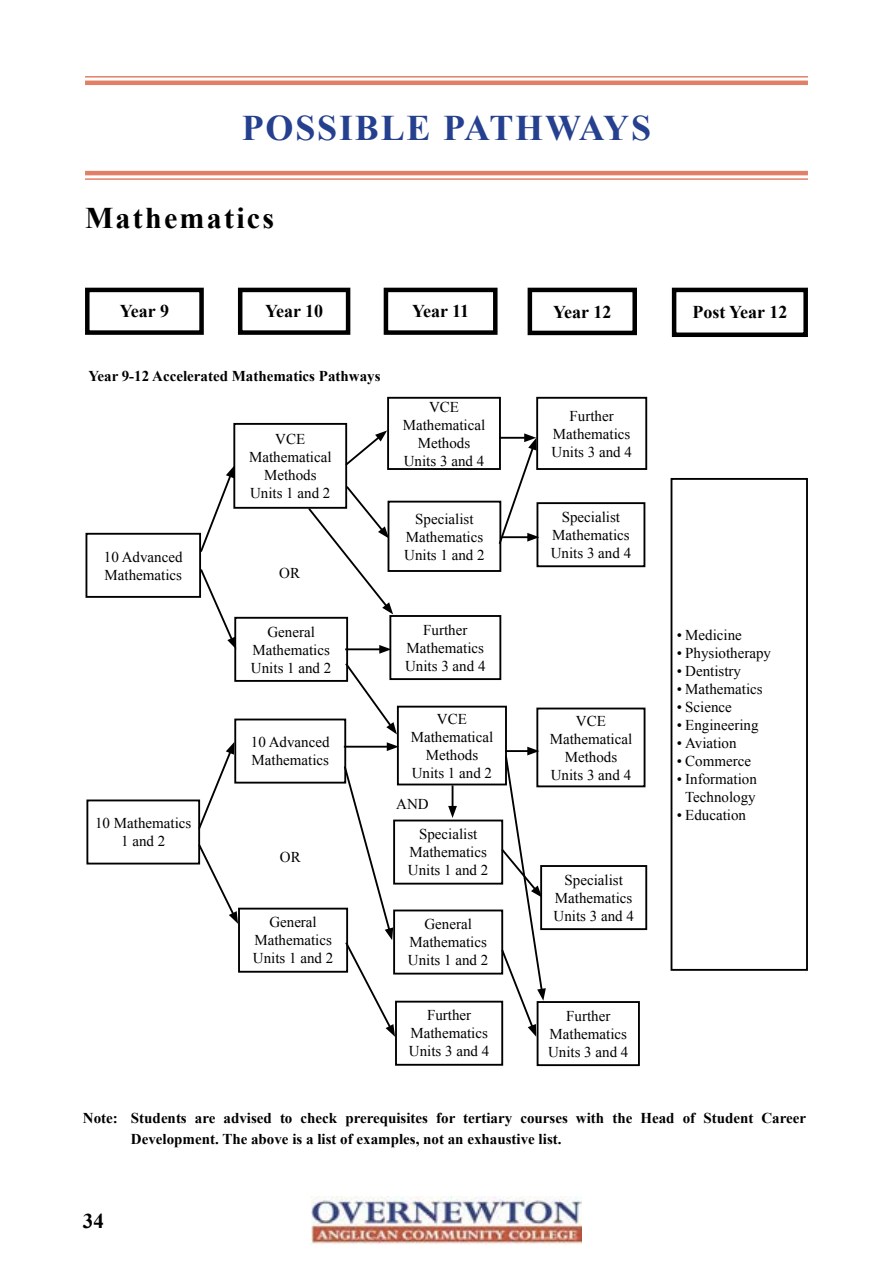
<style>
.page{position:relative;width:893px;height:1263px;background:#fff}
.page>*{position:absolute;margin:0;border:0;box-sizing:border-box;transform-origin:0 0}
.t1{font:700 36px "Times New Roman";letter-spacing:.05em;color:#25408f}
.t2{font:700 30px "Times New Roman";letter-spacing:.075em;color:#000}
.t3{font:700 21px "Times New Roman";color:#000}
.t4{font:700 18px "Times New Roman";color:#000}
.t5{font:15px/18px "Times New Roman";color:#000;text-align:center}
.t6{font:700 15px/21px "Times New Roman";color:#000}
</style>
<div class="page">
<hr style="left:85px;top:76px;width:723px;height:2px;background:#e18067">
<hr style="left:85px;top:81px;width:723px;height:4px;background:#e18067">
<hr style="left:85px;top:171px;width:723px;height:4px;background:#e18067">
<hr style="left:85px;top:178px;width:723px;height:2px;background:#e18067">
<img style="left:312px;top:1197px;width:270px;height:47px">
<div style="left:387px;top:397px;width:114px;height:73px;border:2px solid #000"></div>
<div style="left:536px;top:397px;width:111px;height:73px;border:2px solid #000"></div>
<div style="left:388px;top:501px;width:113px;height:71px;border:2px solid #000"></div>
<div style="left:536px;top:502px;width:109px;height:65px;border:2px solid #000"></div>
<div style="left:536px;top:707px;width:109px;height:80px;border:2px solid #000"></div>
<div style="left:540px;top:865px;width:107px;height:65px;border:2px solid #000"></div>
<div style="left:537px;top:1001px;width:103px;height:65px;border:2px solid #000"></div>
<div style="left:389px;top:615px;width:112px;height:65px;border:2px solid #000"></div>
<div style="left:397px;top:706px;width:110px;height:79px;border:2px solid #000"></div>
<div style="left:393px;top:819px;width:110px;height:65px;border:2px solid #000"></div>
<div style="left:393px;top:909px;width:110px;height:65px;border:2px solid #000"></div>
<div style="left:395px;top:1001px;width:108px;height:65px;border:2px solid #000"></div>
<div style="left:233px;top:423px;width:114px;height:86px;border:2px solid #000"></div>
<div style="left:234px;top:617px;width:114px;height:65px;border:2px solid #000"></div>
<div style="left:234px;top:718px;width:112px;height:65px;border:2px solid #000"></div>
<div style="left:238px;top:908px;width:110px;height:65px;border:2px solid #000"></div>
<div style="left:86px;top:533px;width:115px;height:65px;border:2px solid #000"></div>
<div style="left:86px;top:799px;width:114px;height:65px;border:2px solid #000"></div>
<svg style="left:199px;top:466px;width:35px;height:88px"></svg>
<svg style="left:197px;top:742px;width:37px;height:89px"></svg>
<svg style="left:197px;top:842px;width:41px;height:82px"></svg>
<svg style="left:199px;top:567px;width:37px;height:82px"></svg>
<svg style="left:344px;top:430px;width:43px;height:37px"></svg>
<hr style="left:345px;top:648px;width:38px;height:2px;background:#000">
<svg style="left:379px;top:645px;width:12px;height:9px"></svg>
<hr style="left:344px;top:746px;width:46px;height:2px;background:#000">
<svg style="left:387px;top:742px;width:12px;height:9px"></svg>
<svg style="left:343px;top:661px;width:54px;height:73px"></svg>
<svg style="left:342px;top:764px;width:53px;height:273px"></svg>
<svg style="left:499px;top:747px;width:47px;height:290px"></svg>
<svg style="left:448px;top:785px;width:9px;height:33px"></svg>
<div style="left:85px;top:288px;width:119px;height:47px;border:4px solid #000"></div>
<div style="left:384px;top:288px;width:114px;height:47px;border:4px solid #000"></div>
<div style="left:528px;top:288px;width:109px;height:47px;border:4px solid #000"></div>
<div style="left:238px;top:288px;width:112px;height:47px;border:4px solid #000"></div>
<div style="left:671px;top:478px;width:137px;height:493px;border:2px solid #000"></div>
<div style="left:672px;top:288px;width:136px;height:49px;border:4px solid #000"></div>
<svg style="left:306px;top:484px;width:87px;height:130px"></svg>
<svg style="left:497px;top:433px;width:42px;height:113px"></svg>
<h1 class="t1" style="left:242px;top:103px;width:411px">POSSIBLE PATHWAYS</h1>
<h2 class="t2" style="left:85px;top:197px;width:191px">Mathematics</h2>
<p class="t4" style="left:120px;top:299px;width:51px">Year 9</p>
<p class="t4" style="left:265px;top:299px;width:60px">Year 10</p>
<p class="t4" style="left:412px;top:299px;width:59px">Year 11</p>
<p class="t4" style="left:553px;top:299px;width:60px">Year 12</p>
<p class="t6" style="left:88px;top:365px;width:294px">Year 9-12 Accelerated Mathematics Pathways</p>
<p class="t5" style="left:104px;top:547px;width:80px;text-align:left">10 Advanced<br>Mathematics</p>
<p class="t5" style="left:249px;top:430px;width:84px">VCE<br>Mathematical<br>Methods<br>Units 1 and 2</p>
<p class="t5" style="left:279px;top:564px;width:22px">OR</p>
<p class="t5" style="left:403px;top:397px;width:84px">VCE<br>Mathematical<br>Methods<br>Units 3 and 4</p>
<p class="t5" style="left:551px;top:406px;width:82px">Further<br>Mathematics<br>Units 3 and 4</p>
<p class="t5" style="left:404px;top:509px;width:82px">Specialist<br>Mathematics<br>Units 1 and 2</p>
<p class="t5" style="left:551px;top:508px;width:82px">Specialist<br>Mathematics<br>Units 3 and 4</p>
<p class="t5" style="left:95px;top:814px;width:98px">10 Mathematics<br>1 and 2</p>
<p class="t5" style="left:251px;top:622px;width:82px">General<br>Mathematics<br>Units 1 and 2</p>
<p class="t5" style="left:251px;top:733px;width:80px;text-align:left">10 Advanced<br>Mathematics</p>
<p class="t5" style="left:280px;top:848px;width:22px">OR</p>
<p class="t5" style="left:253px;top:913px;width:82px">General<br>Mathematics<br>Units 1 and 2</p>
<p class="t5" style="left:405px;top:620px;width:82px">Further<br>Mathematics<br>Units 3 and 4</p>
<p class="t5" style="left:411px;top:709px;width:84px">VCE<br>Mathematical<br>Methods<br>Units 1 and 2</p>
<p class="t5" style="left:396px;top:795px;width:34px">AND</p>
<p class="t5" style="left:408px;top:825px;width:82px">Specialist<br>Mathematics<br>Units 1 and 2</p>
<p class="t5" style="left:408px;top:915px;width:82px">General<br>Mathematics<br>Units 1 and 2</p>
<p class="t5" style="left:409px;top:1006px;width:82px">Further<br>Mathematics<br>Units 3 and 4</p>
<p class="t5" style="left:550px;top:711px;width:84px">VCE<br>Mathematical<br>Methods<br>Units 3 and 4</p>
<p class="t5" style="left:553px;top:870px;width:82px">Specialist<br>Mathematics<br>Units 3 and 4</p>
<p class="t5" style="left:548px;top:1006px;width:82px">Further<br>Mathematics<br>Units 3 and 4</p>
<p class="t4" style="left:692px;top:300px;width:96px">Post Year 12</p>
<p class="t5" style="left:677px;top:625px;width:67px">• Medicine</p>
<p class="t5" style="left:677px;top:643px;width:96px">• Physiotherapy</p>
<p class="t5" style="left:677px;top:661px;width:66px">• Dentistry</p>
<p class="t5" style="left:677px;top:679px;width:87px">• Mathematics</p>
<p class="t5" style="left:677px;top:697px;width:57px">• Science</p>
<p class="t5" style="left:677px;top:715px;width:83px">• Engineering</p>
<p class="t5" style="left:677px;top:733px;width:61px">• Aviation</p>
<p class="t5" style="left:677px;top:751px;width:76px">• Commerce</p>
<p class="t5" style="left:677px;top:769px;width:82px">• Information<br>Technology</p>
<p class="t5" style="left:677px;top:805px;width:71px">• Education</p>
<p class="t6" style="left:131px;top:1107px;width:677px;text-indent:-48px">Note: Students are advised to check prerequisites for tertiary courses with the Head of Student Career<br>Development. The above is a list of examples, not an exhaustive list.</p>
<h3 class="t3" style="left:83px;top:1206px;width:22px">34</h3>
</div>
